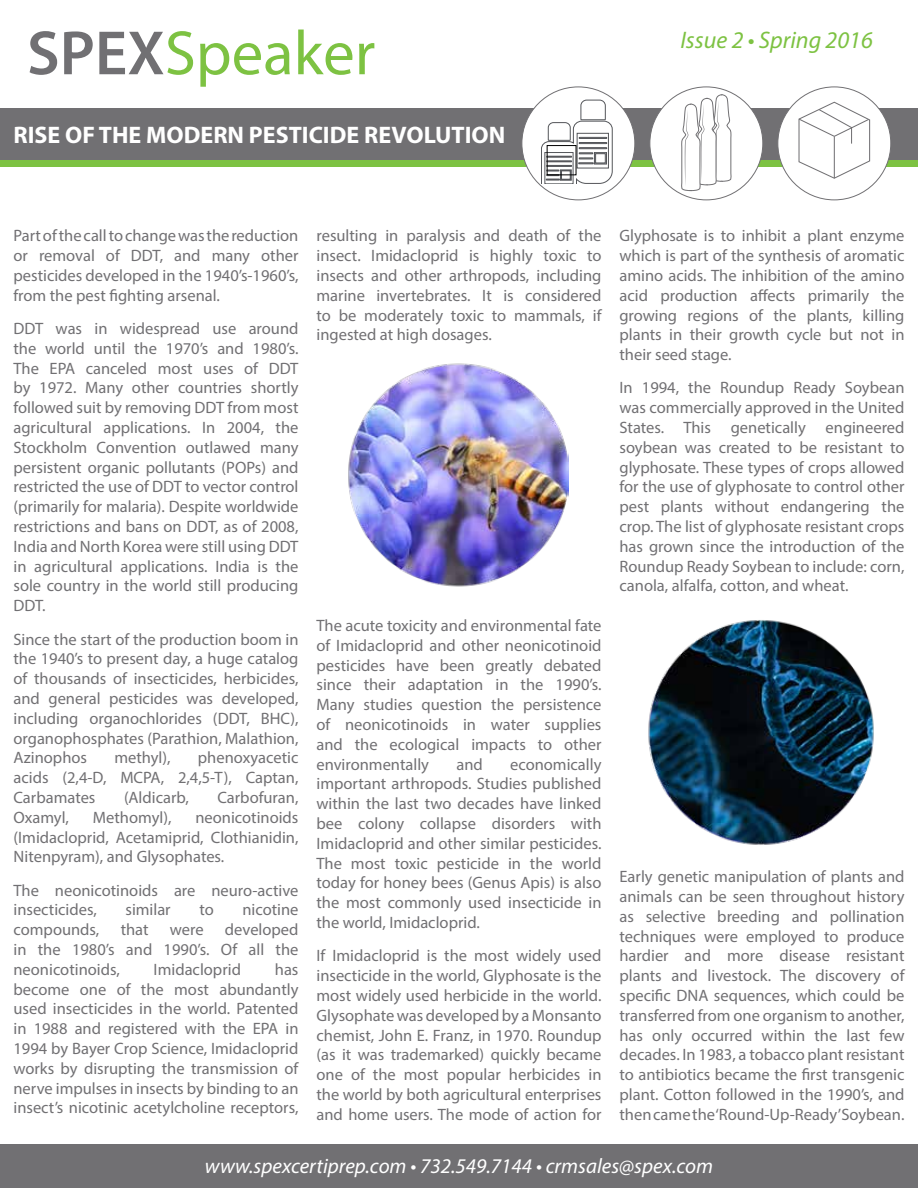
<style>
.page{position:relative;width:918px;height:1188px;background:#fff}
.page>*{position:absolute;margin:0;border:0;box-sizing:border-box;transform-origin:0 0}
.t1{font:63px "Myriad Pro";color:#7dc242}
.t2{font:700 24px "Myriad Pro";color:#fff}
.t3{font:italic 24px "Myriad Pro";color:#7dc242}
.t4{font:italic 21px "Myriad Pro";color:#fff}
.t5{font:16.5px/19.8px "Myriad Pro";color:#717073;text-align:justify}
.s1{font-weight:600;color:#717073}
</style>
<div class="page">
<div style="left:0;top:1144px;width:918px;height:44px;background:#717073"></div>
<svg style="left:0;top:159px;width:918px;height:7px;background:#7bb649"></svg>
<div style="left:0;top:108px;width:918px;height:51px;background:#717073"></div>
<div style="left:522px;top:87px;width:113px;height:113px;background:#fff;border-radius:50%"></div>
<div style="left:650px;top:87px;width:113px;height:113px;background:#fff;border-radius:50%"></div>
<div style="left:778px;top:87px;width:113px;height:113px;background:#fff;border-radius:50%"></div>
<svg style="left:541px;top:100px;width:71px;height:84px"></svg>
<div style="left:547px;top:145px;width:29px;height:30px;border:1px solid #000"></div>
<svg style="left:681px;top:94px;width:51px;height:97px"></svg>
<svg style="left:798px;top:101px;width:73px;height:78px"></svg>
<hr style="left:834px;top:137px;width:1px;height:41px;background:#717073">
<img style="left:348px;top:363px;width:221px;height:224px">
<img style="left:648px;top:620px;width:226px;height:225px">
<h1 class="t1" style="left:27px;top:14px;width:350px"><span class="s1">SPEX</span>Speaker</h1>
<h2 class="t3" style="left:680px;top:25px;width:194px">Issue 2 • Spring 2016</h2>
<h2 class="t2" style="left:14px;top:119px;width:493px">RISE OF THE MODERN PESTICIDE REVOLUTION</h2>
<p class="t5" style="left:14px;top:226px;width:287px">Part of the call to change was the reduction or removal of DDT, and many other pesticides developed in the 1940’s-1960’s, from the pest fighting arsenal.</p>
<p class="t5" style="left:14px;top:318px;width:287px">DDT was in widespread use around the world until the 1970’s and 1980’s.<br>The EPA canceled most uses of DDT by 1972. Many other countries shortly followed suit by removing DDT from most agricultural applications. In 2004, the Stockholm Convention outlawed many persistent organic pollutants (POPs) and restricted the use of DDT to vector control (primarily for malaria). Despite worldwide restrictions and bans on DDT, as of 2008, India and North Korea were still using DDT in agricultural applications. India is the sole country in the world still producing DDT.</p>
<p class="t5" style="left:14px;top:629px;width:287px">Since the start of the production boom in the 1940’s to present day, a huge catalog of thousands of insecticides, herbicides, and general pesticides was developed, including organochlorides (DDT, BHC), organophosphates (Parathion, Malathion, Azinophos</p>
<p class="t5" style="left:14px;top:748px;width:287px;text-indent:184px">phenoxyacetic acids (2,4-D, MCPA, 2,4,5-T), Captan, Carbamates</p>
<p class="t5" style="left:114px;top:748px;width:58px">methyl),</p>
<p class="t5" style="left:124px;top:787px;width:66px">(Aldicarb,</p>
<p class="t5" style="left:217px;top:787px;width:83px">Carbofuran,</p>
<p class="t5" style="left:14px;top:807px;width:287px;text-indent:182px">neonicotinoids (Imidacloprid, Acetamiprid, Clothianidin, Nitenpyram), and Glysophates.</p>
<p class="t5" style="left:14px;top:880px;width:287px">The neonicotinoids are neuro-active insecticides,</p>
<p class="t5" style="left:14px;top:807px;width:57px">Oxamyl,</p>
<p class="t5" style="left:93px;top:807px;width:80px">Methomyl),</p>
<p class="t5" style="left:125px;top:900px;width:47px">similar</p>
<p class="t5" style="left:199px;top:900px;width:16px">to</p>
<p class="t5" style="left:242px;top:900px;width:58px">nicotine</p>
<p class="t5" style="left:14px;top:920px;width:87px">compounds,</p>
<p class="t5" style="left:121px;top:920px;width:29px">that</p>
<p class="t5" style="left:170px;top:920px;width:35px">were</p>
<p class="t5" style="left:14px;top:920px;width:287px;text-indent:211px">developed in the 1980’s and 1990’s. Of all the neonicotinoids,</p>
<p class="t5" style="left:14px;top:959px;width:287px;text-indent:261px">has become one of the most abundantly used insecticides in the world. Patented in 1988 and registered with the EPA in 1994 by Bayer Crop Science, Imidacloprid works by disrupting the transmission of nerve impulses in insects by binding to an insect’s nicotinic acetylcholine receptors,</p>
<p class="t5" style="left:154px;top:959px;width:89px">Imidacloprid</p>
<p class="t5" style="left:317px;top:226px;width:287px">resulting in paralysis and death of the insect. Imidacloprid is highly toxic to insects and other arthropods, including marine invertebrates. It is considered to be moderately toxic to mammals, if ingested at high dosages.</p>
<p class="t5" style="left:317px;top:615px;width:287px">The acute toxicity and environmental fate of Imidacloprid and other neonicotinoid pesticides have been greatly debated since their adaptation in the 1990’s.<br>Many studies question the persistence of neonicotinoids in water supplies and the ecological impacts to other environmentally</p>
<p class="t5" style="left:317px;top:754px;width:287px;text-indent:194px">economically important arthropods. Studies published within the last two decades have linked bee colony collapse disorders with Imidacloprid and other similar pesticides.<br>The most toxic pesticide in the world today for honey bees (Genus Apis) is also the most commonly used insecticide in the world, Imidacloprid.</p>
<p class="t5" style="left:317px;top:946px;width:287px">If Imidacloprid is the most widely used insecticide in the world, Glyphosate is the most widely used herbicide in the world.<br>Glysophate was developed by a Monsanto chemist, John E. Franz, in 1970. Roundup (as it was trademarked) quickly became one of the most popular herbicides in the world by both agricultural enterprises and home users. The mode of action for</p>
<p class="t5" style="left:456px;top:754px;width:28px">and</p>
<p class="t5" style="left:620px;top:226px;width:287px">Glyphosate is to inhibit a plant enzyme which is part of the synthesis of aromatic amino acids. The inhibition of the amino acid production affects primarily the growing regions of the plants, killing plants in their growth cycle but not in their seed stage.</p>
<p class="t5" style="left:620px;top:378px;width:287px">In 1994, the Roundup Ready Soybean was commercially approved in the United States. This genetically engineered soybean was created to be resistant to glyphosate. These types of crops allowed for the use of glyphosate to control other pest plants without endangering the crop. The list of glyphosate resistant crops has grown since the introduction of the Roundup Ready Soybean to include: corn, canola, alfalfa, cotton, and wheat.</p>
<p class="t5" style="left:620px;top:866px;width:287px">Early genetic manipulation of plants and animals can be seen throughout history as selective breeding and pollination techniques were employed to produce hardier and more disease resistant plants and livestock. The discovery of specific DNA sequences, which could be transferred from one organism to another, has only occurred within the last few decades. In 1983, a tobacco plant resistant to antibiotics became the first transgenic plant. Cotton followed in the 1990’s, and then came the ‘Round-Up-Ready’Soybean.</p>
<p class="t4" style="left:205px;top:1153px;width:510px">www.spexcertiprep.com • 732.549.7144 • crmsales@spex.com</p>
</div>
